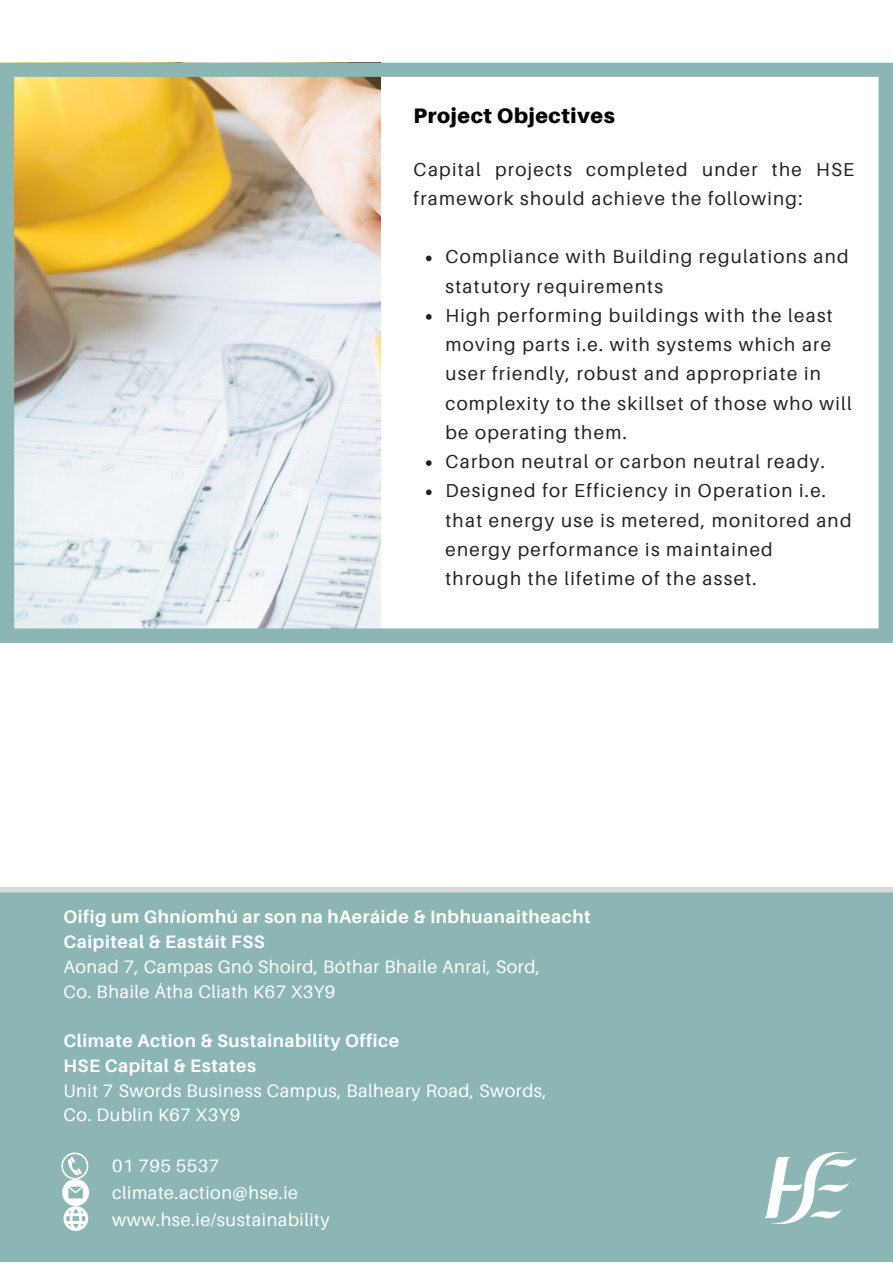
<style>
.page{position:relative;width:893px;height:1264px;background:#fff}
.page>*{position:absolute;margin:0;border:0;box-sizing:border-box;transform-origin:0 0}
.t1{font:900 21px "Aileron";letter-spacing:.03em;color:#000}
.t2{font:18.75px/29.2px "Aileron";letter-spacing:.07em;color:#222}
.t3{font:18px/24.8px "Aileron";letter-spacing:.03em;color:#fff}
.t4{font:700 18px/24.8px "Aileron";letter-spacing:.03em;color:#fff}
</style>
<div class="page">
<div style="left:0;top:892px;width:892px;height:370px;background:#8cb6b3"></div>
<svg style="left:61px;top:1152px;width:28px;height:78px"></svg>
<img style="left:764px;top:1152px;width:92px;height:71px">
<svg style="left:0;top:63px;width:892px;height:580px"></svg>
<svg style="left:426px;top:255px;width:5px;height:6px"></svg>
<svg style="left:426px;top:314px;width:5px;height:6px"></svg>
<svg style="left:426px;top:460px;width:5px;height:6px"></svg>
<svg style="left:426px;top:489px;width:5px;height:6px"></svg>
<div style="left:0;top:886px;width:892px;height:6px;background:#d9d9d9"></div>
<p class="t1" style="left:413px;top:102px;width:203px">Project Objectives</p>
<p class="t2" style="left:413px;top:154px;width:442px">Capital projects completed under the HSE framework should achieve the following:</p>
<p class="t2" style="left:445px;top:242px;width:408px">Compliance with Building regulations and statutory requirements<br>High performing buildings with the least moving parts i.e. with systems which are user friendly, robust and appropriate in complexity to the skillset of those who will be operating them.<br>Carbon neutral or carbon neutral ready.<br>Designed for Efficiency in Operation i.e. that energy use is metered, monitored and energy performance is maintained through the lifetime of the asset.</p>
<p class="t4" style="left:63px;top:904px;width:528px">Oifig um Ghníomhú ar son na hAeráide &amp; Inbhuanaitheacht<br>Caipiteal &amp; Eastáit FSS</p>
<p class="t3" style="left:63px;top:953px;width:478px">Aonad 7, Campas Gnó Shoird, Bóthar Bhaile Anrai, Sord,<br>Co. Bhaile Átha Cliath K67 X3Y9</p>
<p class="t4" style="left:63px;top:1028px;width:337px">Climate Action &amp; Sustainability Office<br>HSE Capital &amp; Estates</p>
<p class="t3" style="left:63px;top:1077px;width:484px">Unit 7 Swords Business Campus, Balheary Road, Swords,<br>Co. Dublin K67 X3Y9</p>
<p class="t3" style="left:112px;top:1151px;width:219px;line-height:27px">01 795 5537 climate.action@hse.ie www.hse.ie/sustainability</p>
</div>
